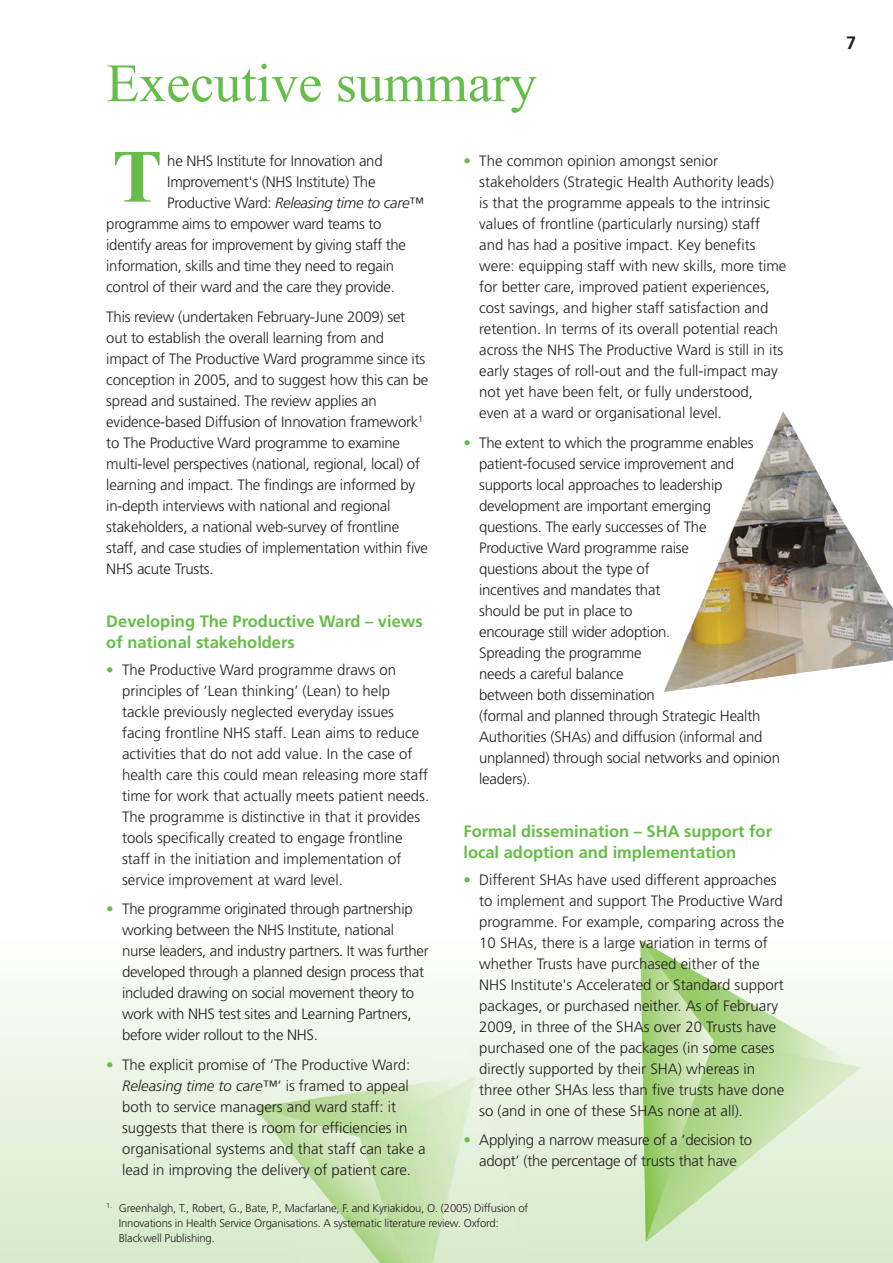
<style>
.page{position:relative;width:893px;height:1263px;background:#fff}
.page>*{position:absolute;margin:0;border:0;box-sizing:border-box;transform-origin:0 0}
.t1{font:700 75px "Times New Roman";color:#67bd49}
.t2{font:54px "Times New Roman";color:#67bd49}
.t3{font:700 18px "Frutiger";color:#231f20}
.t4{font:700 16.5px/21px "Frutiger";color:#67bd49}
.t5{font:300 15px/21px "Frutiger";letter-spacing:-.015em;color:#231f20}
.t6{font:italic 300 15px "Frutiger";letter-spacing:-.02em;color:#231f20}
.t7{font:300 11.25px/15px "Frutiger";letter-spacing:-.015em;color:#231f20}
.s1{font-style:normal}
.s2{color:#67bd49}
.s3{font-style:italic}
</style>
<div class="page">
<div style="left:0;top:939px;width:893px;height:324px;background:linear-gradient(to bottom,#fcfdfb,#d6eaca)"></div>
<svg style="left:640px;top:940px;width:221px;height:302px"></svg>
<img style="left:254px;top:1046px;width:276px;height:217px">
<img style="left:664px;top:412px;width:229px;height:280px">
<h2 class="t2" style="left:106px;top:64px;width:432px">Executive summary</h2>
<h1 class="t1" style="left:112px;top:132px;width:52px">T</h1>
<p class="t5" style="left:167px;top:152px;width:217px">he NHS Institute for Innovation and</p>
<p class="t5" style="left:167px;top:173px;width:210px">Improvement's (NHS Institute) The</p>
<p class="t6" style="left:167px;top:197px;width:258px"><span class="s1">Productive Ward:</span> Releasing time to care<span class="s1">™</span></p>
<p class="t5" style="left:106px;top:215px;width:277px">programme aims to empower ward teams to</p>
<p class="t5" style="left:106px;top:236px;width:301px">identify areas for improvement by giving staff the</p>
<p class="t5" style="left:106px;top:257px;width:289px">information, skills and time they need to regain</p>
<p class="t5" style="left:106px;top:278px;width:290px">control of their ward and the care they provide.</p>
<p class="t5" style="left:106px;top:307px;width:323px">This review (undertaken February-June 2009) set out to establish the overall learning from and impact of The Productive Ward programme since its conception in 2005, and to suggest how this can be spread and sustained. The review applies an evidence-based Diffusion of Innovation framework<sup>1 </sup>to The Productive Ward programme to examine multi-level perspectives (national, regional, local) of learning and impact. The findings are informed by in-depth interviews with national and regional stakeholders, a national web-survey of frontline staff, and case studies of implementation within five NHS acute Trusts.</p>
<p class="t4" style="left:106px;top:611px;width:318px">Developing The Productive Ward – views of national stakeholders</p>
<p class="t5" style="left:122px;top:660px;width:309px;text-indent:-16px"><span class="s2">•</span> The Productive Ward programme draws on principles of ‘Lean thinking’ (Lean) to help tackle previously neglected everyday issues facing frontline NHS staff. Lean aims to reduce activities that do not add value. In the case of health care this could mean releasing more staff time for work that actually meets patient needs.<br>The programme is distinctive in that it provides tools specifically created to engage frontline staff in the initiation and implementation of service improvement at ward level.</p>
<p class="t5" style="left:122px;top:900px;width:308px;text-indent:-16px"><span class="s2">•</span> The programme originated through partnership working between the NHS Institute, national nurse leaders, and industry partners. It was further developed through a planned design process that included drawing on social movement theory to work with NHS test sites and Learning Partners, before wider rollout to the NHS.</p>
<p class="t5" style="left:122px;top:1055px;width:305px;text-indent:-16px"><span class="s2">•</span> The explicit promise of ‘The Productive Ward:<br><span class="s3">Releasing time to care</span>™’ is framed to appeal both to service managers and ward staff: it suggests that there is room for efficiencies in organisational systems and that staff can take a lead in improving the delivery of patient care.</p>
<p class="t5" style="left:479px;top:152px;width:309px;text-indent:-16px"><span class="s2">•</span> The common opinion amongst senior stakeholders (Strategic Health Authority leads) is that the programme appeals to the intrinsic values of frontline (particularly nursing) staff and has had a positive impact. Key benefits were: equipping staff with new skills, more time for better care, improved patient experiences, cost savings, and higher staff satisfaction and retention. In terms of its overall potential reach across the NHS The Productive Ward is still in its early stages of roll-out and the full-impact may not yet have been felt, or fully understood, even at a ward or organisational level.</p>
<p class="t5" style="left:479px;top:433px;width:302px;text-indent:-16px"><span class="s2">•</span> The extent to which the programme enables patient-focused service improvement and supports local approaches to leadership development are important emerging<br>questions. The early successes of The<br>Productive Ward programme raise<br>questions about the type of<br>incentives and mandates that<br>should be put in place to<br>encourage still wider adoption.<br>Spreading the programme<br>needs a careful balance<br>between both dissemination<br>(formal and planned through Strategic Health Authorities (SHAs) and diffusion (informal and unplanned) through social networks and opinion leaders).</p>
<p class="t4" style="left:463px;top:821px;width:310px">Formal dissemination – SHA support for local adoption and implementation</p>
<p class="t5" style="left:479px;top:870px;width:307px;text-indent:-16px"><span class="s2">•</span> Different SHAs have used different approaches to implement and support The Productive Ward programme. For example, comparing across the 10 SHAs, there is a large variation in terms of whether Trusts have purchased either of the NHS Institute's Accelerated or Standard support packages, or purchased neither. As of February 2009, in three of the SHAs over 20 Trusts have purchased one of the packages (in some cases directly supported by their SHA) whereas in three other SHAs less than five trusts have done so (and in one of these SHAs none at all).</p>
<p class="t5" style="left:463px;top:1131px;width:290px;text-align:center"><span class="s2">•</span> Applying a narrow measure of a ‘decision to adopt’ (the percentage of trusts that have</p>
<p class="t7" style="left:119px;top:1202px;width:411px;text-indent:-13px"><sup>1.</sup> Greenhalgh, T., Robert, G., Bate, P., Macfarlane, F. and Kyriakidou, O. (2005) Diffusion of<br>Innovations in Health Service Organisations. A systematic literature review. Oxford:<br>Blackwell Publishing.</p>
<p class="t3" style="left:846px;top:36px;width:12px">7</p>
</div>
